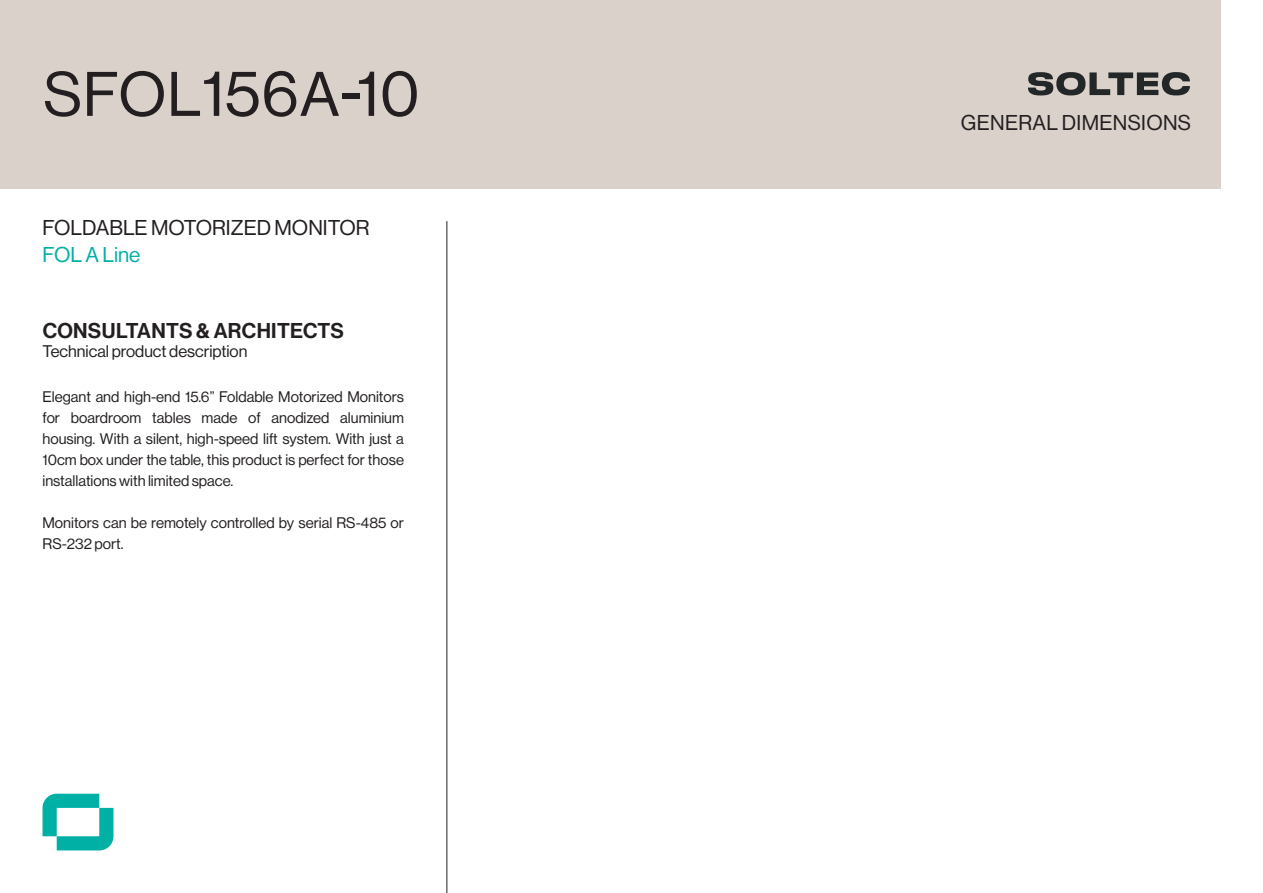
<style>
.page{position:relative;width:1263px;height:893px;background:#fff}
.page>*{position:absolute;margin:0;border:0;box-sizing:border-box;transform-origin:0 0}
.t1{font:61.5px "N Haas Grotesk DS Std 55 Rg";letter-spacing:.015em;color:#231f20}
.t2{font:21px "N Haas Grotesk DS Std 55 Rg";color:#231f20}
.t3{font:21px "N Haas Grotesk DS Std 65 Md";letter-spacing:.015em;color:#231f20}
.t4{font:21px "N Haas Grotesk DS Std 55 Rg";color:#00b0a5}
.t5{font:16.5px "N Haas Grotesk DS Std 55 Rg";color:#231f20}
.t6{font:15px/21px "N Haas Grotesk DS Std 55 Rg";color:#231f20;text-align:justify}
</style>
<div class="page">
<div style="left:0;top:0;width:1220px;height:188px;background:#dad1cb"></div>
<svg style="left:1028px;top:72px;width:162px;height:23px"></svg>
<hr style="left:446px;top:221px;width:1px;height:672px;background:#231f20">
<svg style="left:43px;top:794px;width:70px;height:56px"></svg>
<p class="t1" style="left:44px;top:60px;width:377px">SFOL156A-10</p>
<p class="t2" style="left:43px;top:216px;width:329px">FOLDABLE MOTORIZED MONITOR</p>
<p class="t4" style="left:43px;top:243px;width:99px">FOL A Line</p>
<p class="t3" style="left:43px;top:318px;width:303px">CONSULTANTS &amp; ARCHITECTS</p>
<p class="t5" style="left:43px;top:342px;width:206px">Technical product description</p>
<p class="t6" style="left:43px;top:386px;width:363px">Elegant and high-end 15.6” Foldable Motorized Monitors for boardroom tables made of anodized aluminium housing. With a silent, high-speed lift system. With just a 10cm box under the table, this product is perfect for those installations with limited space.</p>
<p class="t6" style="left:43px;top:512px;width:363px">Monitors can be remotely controlled by serial RS-485 or<br>RS-232 port.</p>
<p class="t2" style="left:961px;top:111px;width:232px">GENERAL DIMENSIONS</p>
</div>
